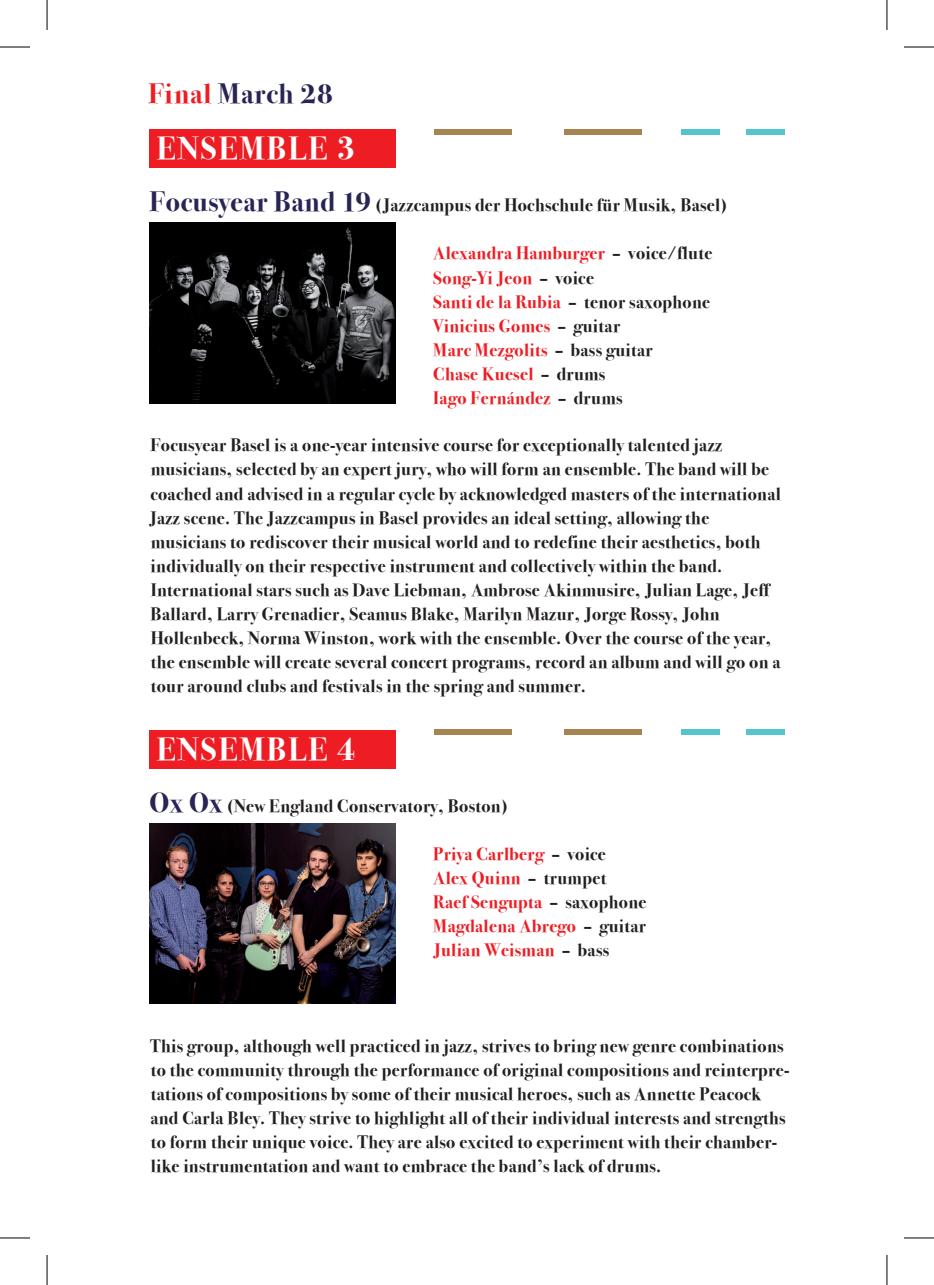
<style>
.page{position:relative;width:934px;height:1285px;background:#fff}
.page>*{position:absolute;margin:0;border:0;box-sizing:border-box;transform-origin:0 0}
.t1{font:32px "Bodoni Svty Two ITCTT Bold";letter-spacing:.06em;color:#fff}
.t2{font:28px "Bodoni Svty Two ITCTT Bold";letter-spacing:.03em;color:#282554}
.t3{font:18px/24px "Bodoni Svty Two ITCTT Bold";letter-spacing:.02em;color:#231f20}
.t4{font:18px/24px "Bodoni Svty Two ITCTT Bold";letter-spacing:.02em;color:#ee1d23}
.s1{color:#ee1d23}
.s2{font-size:33.6px}
.s3{font-size:28px;color:#282554}
.s4{color:#231f20}
</style>
<div class="page">
<div style="left:149px;top:129px;width:246px;height:39px;background:#ee1d23"></div>
<div style="left:434px;top:129px;width:78px;height:6px;background:#a78350"></div>
<div style="left:564px;top:129px;width:77px;height:6px;background:#a78350"></div>
<div style="left:680px;top:129px;width:39px;height:6px;background:#54c5cf"></div>
<div style="left:745px;top:129px;width:39px;height:6px;background:#54c5cf"></div>
<div style="left:149px;top:729px;width:246px;height:39px;background:#ee1d23"></div>
<div style="left:434px;top:729px;width:78px;height:6px;background:#a78350"></div>
<div style="left:564px;top:729px;width:77px;height:6px;background:#a78350"></div>
<div style="left:680px;top:729px;width:39px;height:6px;background:#54c5cf"></div>
<div style="left:745px;top:729px;width:39px;height:6px;background:#54c5cf"></div>
<img style="left:149px;top:223px;width:246px;height:180px">
<img style="left:149px;top:823px;width:246px;height:180px">
<hr style="left:0;top:47px;width:30px;height:1px;background:#000">
<hr style="left:903px;top:47px;width:30px;height:1px;background:#000">
<hr style="left:0;top:1237px;width:30px;height:1px;background:#000">
<hr style="left:903px;top:1237px;width:30px;height:1px;background:#000">
<hr style="left:47px;top:0;width:1px;height:30px;background:#000">
<hr style="left:47px;top:1255px;width:1px;height:30px;background:#000">
<hr style="left:886px;top:0;width:1px;height:30px;background:#000">
<hr style="left:886px;top:1255px;width:1px;height:30px;background:#000">
<h2 class="t2" style="left:148px;top:77px;width:186px"><span class="s1">Final</span> March 28</h2>
<h1 class="t1" style="left:157px;top:130px;width:200px">ENSEMBLE <span class="s2">3</span></h1>
<p class="t3" style="left:149px;top:194px;width:579px"><span class="s3">Focusyear Band 19</span> (Jazzcampus der Hochschule für Musik, Basel)</p>
<p class="t4" style="left:433px;top:242px;width:280px">Alexandra Hamburger <span class="s4">– voice/flute<br></span>Song-Yi Jeon <span class="s4">– voice<br></span>Santi de la Rubia <span class="s4">– tenor saxophone<br></span>Vinicius Gomes <span class="s4">– guitar<br></span>Marc Mezgolits <span class="s4">– bass guitar<br></span>Chase Kuesel <span class="s4">– drums<br></span>Iago Fernández <span class="s4">– drums</span></p>
<p class="t3" style="left:149px;top:433px;width:633px">Focusyear Basel is a one-year intensive course for exceptionally talented jazz musicians, selected by an expert jury, who will form an ensemble. The band will be coached and advised in a regular cycle by acknowledged masters of the international Jazz scene. The Jazzcampus in Basel provides an ideal setting, allowing the musicians to rediscover their musical world and to redefine their aesthetics, both individually on their respective instrument and collectively within the band.<br>International stars such as Dave Liebman, Ambrose Akinmusire, Julian Lage, Jeff Ballard, Larry Grenadier, Seamus Blake, Marilyn Mazur, Jorge Rossy, John Hollenbeck, Norma Winston, work with the ensemble. Over the course of the year, the ensemble will create several concert programs, record an album and will go on a tour around clubs and festivals in the spring and summer.</p>
<h1 class="t1" style="left:157px;top:730px;width:200px">ENSEMBLE <span class="s2">4</span></h1>
<p class="t3" style="left:149px;top:794px;width:360px"><span class="s3">Ox Ox</span> (New England Conservatory, Boston)</p>
<p class="t4" style="left:433px;top:842px;width:214px">Priya Carlberg <span class="s4">– voice<br></span>Alex Quinn <span class="s4">– trumpet<br></span>Raef Sengupta <span class="s4">– saxophone<br></span>Magdalena Abrego <span class="s4">– guitar<br></span>Julian Weisman <span class="s4">– bass</span></p>
<p class="t3" style="left:150px;top:1033px;width:640px">This group, although well practiced in jazz, strives to bring new genre combinations to the community through the performance of original compositions and reinterpre&shy;tations of compositions by some of their musical heroes, such as Annette Peacock and Carla Bley. They strive to highlight all of their individual interests and strengths to form their unique voice. They are also excited to experiment with their chamber&shy;like instrumentation and want to embrace the band’s lack of drums.</p>
</div>
